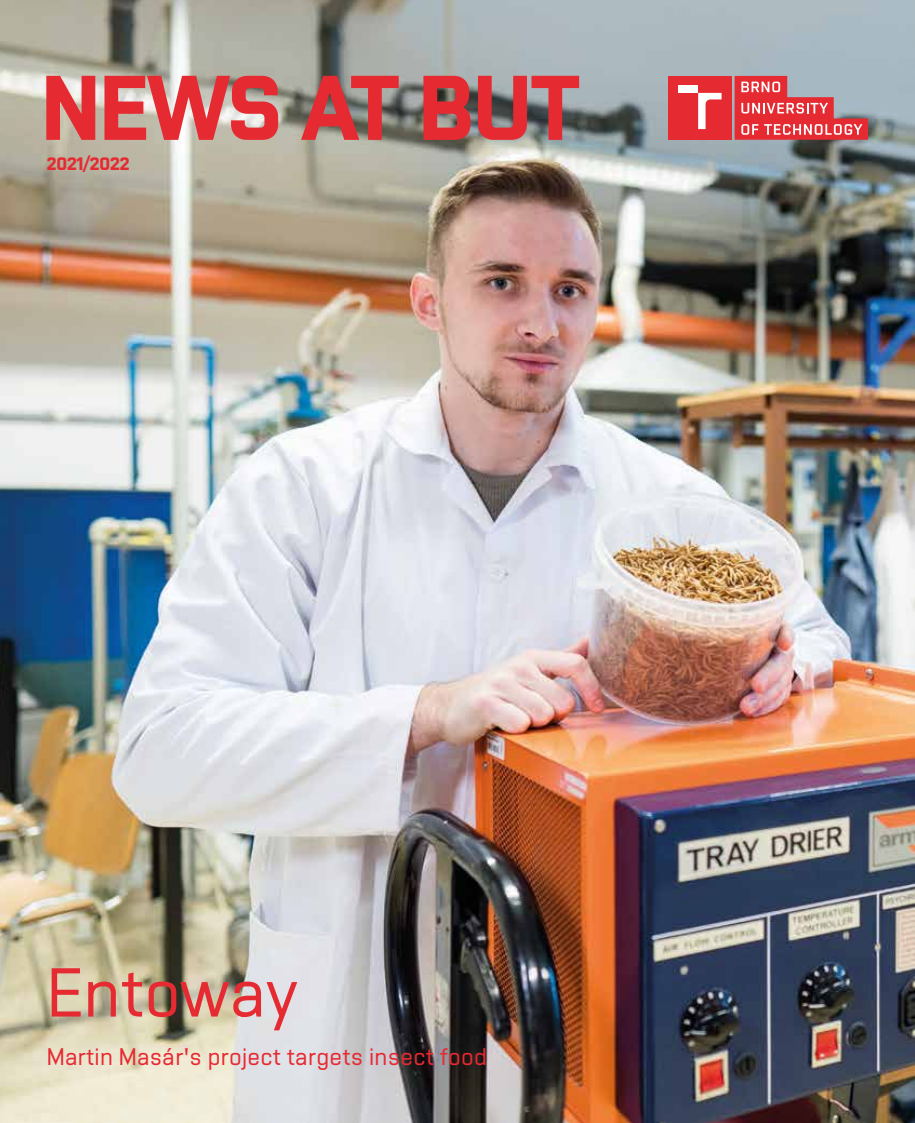
<style>
.page{position:relative;width:915px;height:1123px;background:#fff}
.page>*{position:absolute;margin:0;border:0;box-sizing:border-box;transform-origin:0 0}
.t1{font:700 91.5px "Vafle VUT";color:#e62a32}
.t2{font:69px "Vafle Light VUT";color:#e62a32}
.t3{font:24px "Vafle Light VUT";letter-spacing:.01em;color:#e62a32}
.t4{font:700 18px "Vafle VUT";color:#e62a32}
</style>
<div class="page">
<img style="left:0;top:0;width:914px;height:1123px">
<div style="left:668px;top:76px;width:63px;height:64px;background:#e62a32"></div>
<svg style="left:734px;top:76px;width:133px;height:64px;background:#d56c74"></svg>
<div style="left:678px;top:86px;width:20px;height:7px;background:#fff"></div>
<svg style="left:698px;top:93px;width:23px;height:36px"></svg>
<h1 class="t1" style="left:42px;top:54px;width:538px">NEWS AT BUT</h1>
<p class="t4" style="left:47px;top:153px;width:84px">2021/2022</p>
<h2 class="t2" style="left:47px;top:952px;width:252px">Entoway</h2>
<p class="t3" style="left:47px;top:1042px;width:441px">Martin Masár's project targets insect food</p>
</div>
